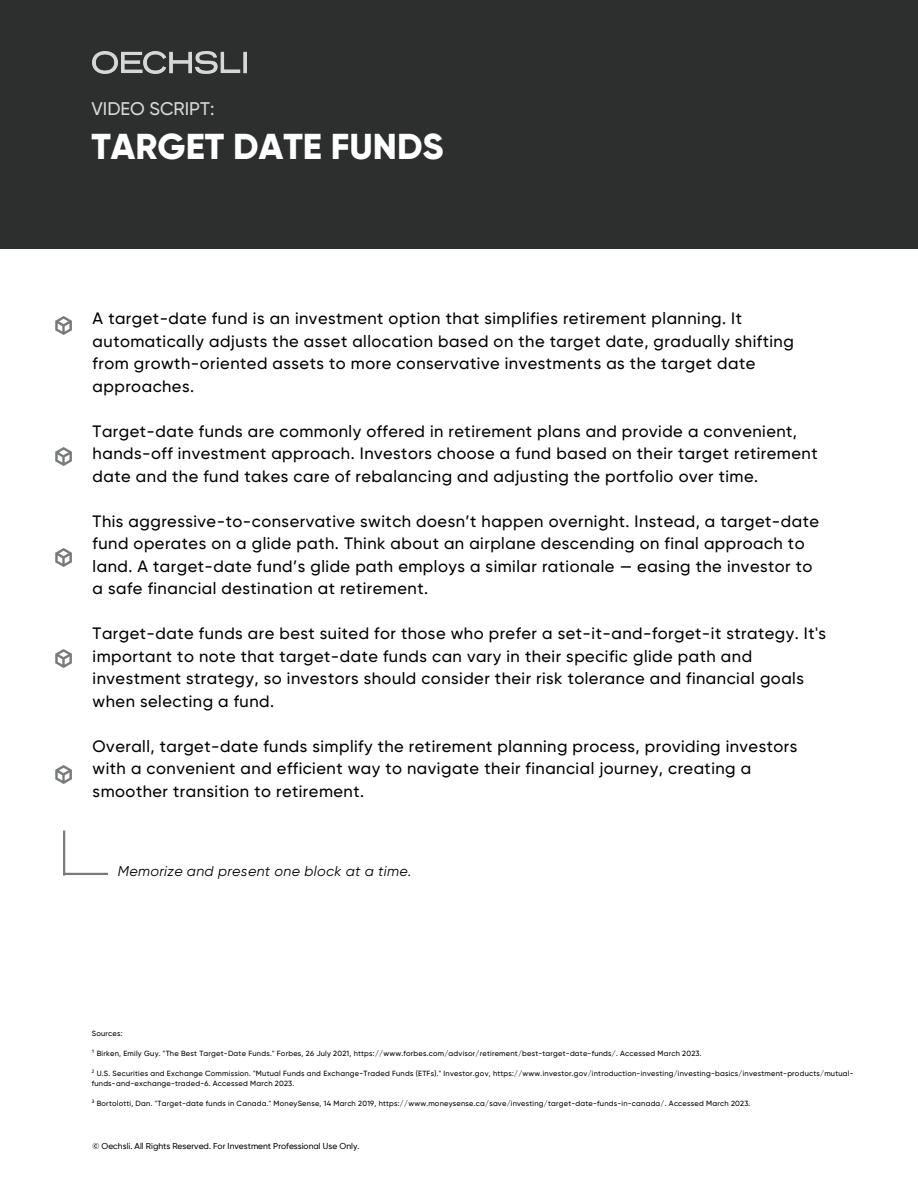
<style>
.page{position:relative;width:918px;height:1188px;background:#fff}
.page>*{position:absolute;margin:0;border:0;box-sizing:border-box;transform-origin:0 0}
.t1{font:800 36px "Gilroy";color:#fff}
.t2{font:500 18.3px "Gilroy";color:#d6d7d7}
.t3{font:500 16.5px/22.5px "Gilroy";letter-spacing:.03em;color:#000}
.t4{font:italic 14.1px "Gilroy";letter-spacing:.03em;color:#000}
.t5{font:500 8.55px "Gilroy";color:#000}
.t6{font:500 7.5px/10.1px "Gilroy";letter-spacing:.03em;color:#000}
.s1{font-family:"Noto Sans";font-weight:400}
</style>
<div class="page">
<div style="left:0;top:0;width:918px;height:249px;background:#2d2e2e"></div>
<img style="left:55px;top:317px;width:17px;height:18px">
<img style="left:55px;top:448px;width:17px;height:18px">
<img style="left:55px;top:549px;width:17px;height:18px">
<hr style="left:63px;top:831px;width:2px;height:45px;background:#797b7b">
<hr style="left:63px;top:873px;width:45px;height:2px;background:#797b7b">
<img style="left:93px;top:52px;width:154px;height:21px">
<img style="left:55px;top:649px;width:17px;height:18px">
<img style="left:55px;top:766px;width:17px;height:18px">
<p class="t2" style="left:92px;top:98px;width:124px">VIDEO SCRIPT:</p>
<p class="t1" style="left:92px;top:125px;width:354px">TARGET DATE FUNDS</p>
<p class="t3" style="left:93px;top:307px;width:703px">A target-date fund is an investment option that simplifies retirement planning. It automatically adjusts the asset allocation based on the target date, gradually shifting from growth-oriented assets to more conservative investments as the target date approaches.</p>
<p class="t3" style="left:93px;top:420px;width:726px">Target-date funds are commonly offered in retirement plans and provide a convenient, hands-off investment approach. Investors choose a fund based on their target retirement date and the fund takes care of rebalancing and adjusting the portfolio over time.</p>
<p class="t3" style="left:93px;top:510px;width:728px">This aggressive-to-conservative switch doesn’t happen overnight. Instead, a target-date fund operates on a glide path. Think about an airplane descending on final approach to land. A target-date fund’s glide path employs a similar rationale — easing the investor to a safe financial destination at retirement.</p>
<p class="t3" style="left:93px;top:622px;width:735px">Target-date funds are best suited for those who prefer a set-it-and-forget-it strategy. It's important to note that target-date funds can vary in their specific glide path and investment strategy, so investors should consider their risk tolerance and financial goals when selecting a fund.</p>
<p class="t3" style="left:93px;top:735px;width:706px">Overall, target-date funds simplify the retirement planning process, providing investors with a convenient and efficient way to navigate their financial journey, creating a smoother transition to retirement.</p>
<p class="t4" style="left:118px;top:863px;width:295px">Memorize and present one block at a time.</p>
<p class="t6" style="left:92px;top:1029px;width:32px">Sources:</p>
<p class="t6" style="left:92px;top:1049px;width:611px"><span class="s1">¹</span> Birken, Emily Guy. "The Best Target-Date Funds." Forbes, 26 July 2021, https://www.forbes.com/advisor/retirement/best-target-date-funds/. Accessed March 2023.</p>
<p class="t6" style="left:92px;top:1069px;width:763px"><span class="s1">²</span> U.S. Securities and Exchange Commission. "Mutual Funds and Exchange-Traded Funds (ETFs)." Investor.gov, https://www.investor.gov/introduction-investing/investing-basics/investment-products/mutual&shy;funds-and-exchange-traded-6. Accessed March 2023.</p>
<p class="t6" style="left:92px;top:1099px;width:660px"><span class="s1">³</span> Bortolotti, Dan. "Target-date funds in Canada." MoneySense, 14 March 2019, https://www.moneysense.ca/save/investing/target-date-funds-in-canada/. Accessed March 2023.</p>
<p class="t5" style="left:93px;top:1142px;width:268px">© Oechsli. All Rights Reserved. For Investment Professional Use Only.</p>
</div>
